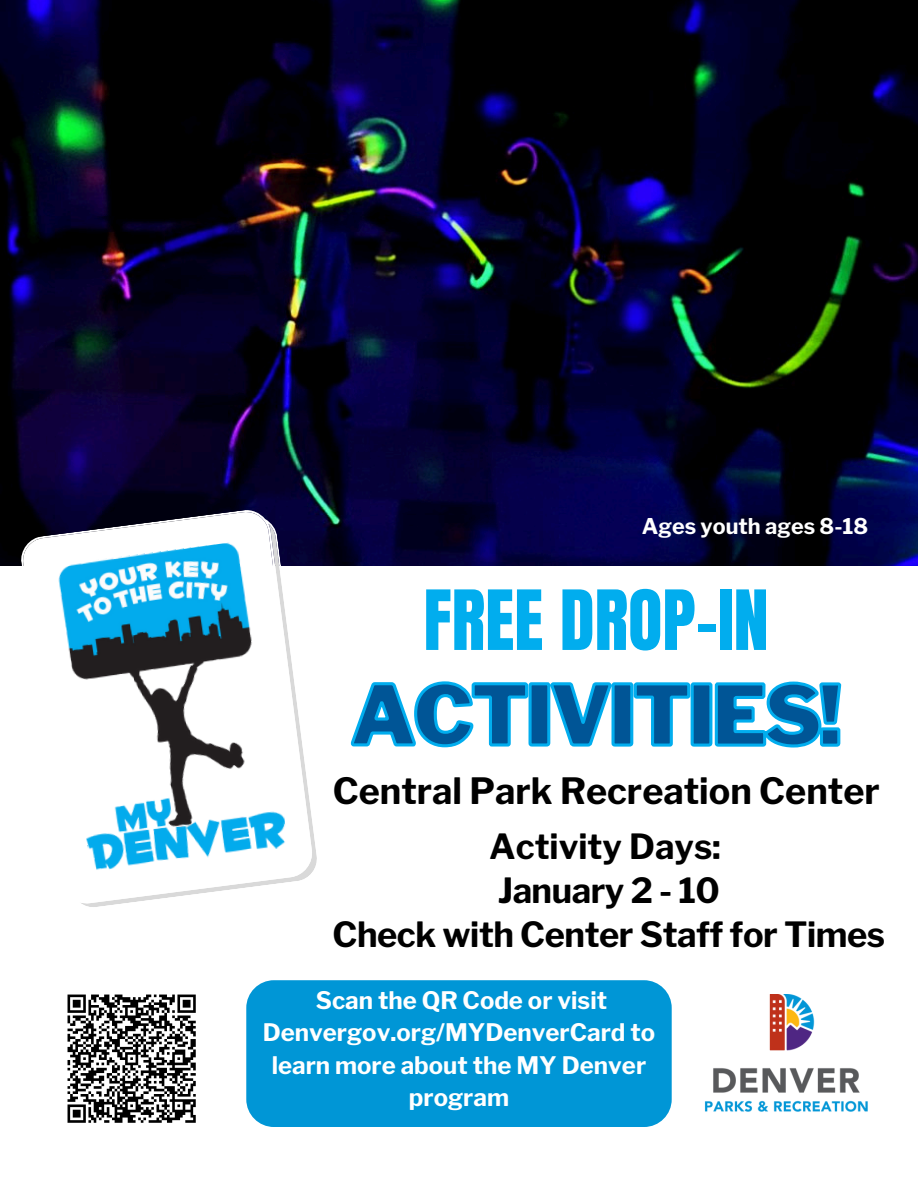
<style>
.page{position:relative;width:918px;height:1188px;background:#fff}
.page>*{position:absolute;margin:0;border:0;box-sizing:border-box;transform-origin:0 0}
.t1{font:900 82.5px "Libre Franklin";letter-spacing:-.04em;color:#005596}
.t2{font:70.5px "Anton";color:#01adee}
.t3{font:700 36px "Libre Franklin";color:#000}
.t4{font:700 34.5px/43.8px "Libre Franklin";letter-spacing:-.015em;color:#000;text-align:center}
.t5{font:700 24px/32.7px "Libre Franklin";color:#fff;text-align:center}
.t6{font:700 21.6px "Libre Franklin";color:#fff}
</style>
<div class="page">
<svg style="left:68px;top:995px;width:128px;height:128px"></svg>
<img style="left:704px;top:995px;width:164px;height:117px">
<img style="left:0;top:0;width:918px;height:566px">
<svg style="left:20px;top:509px;width:300px;height:398px"></svg>
<img style="left:51px;top:540px;width:237px;height:333px">
<div style="left:246px;top:980px;width:426px;height:147px;background:#0096d6;border-radius:28px"></div>
<svg style="left:350px;top:681px;width:492px;height:67px"></svg>
<h2 class="t6" style="left:642px;top:513px;width:228px">Ages youth ages 8-18</h2>
<p class="t2" style="left:424px;top:570px;width:347px">FREE DROP-IN</p>
<h1 class="t1" style="left:350px;top:665px;width:493px">ACTIVITIES!</h1>
<h1 class="t3" style="left:333px;top:770px;width:549px">Central Park Recreation Center</h1>
<h3 class="t4" style="left:333px;top:825px;width:554px">Activity Days:<br>January 2 - 10<br>Check with Center Staff for Times</h3>
<p class="t5" style="left:263px;top:984px;width:394px">Scan the QR Code or visit<br>Denvergov.org/MYDenverCard to learn more about the MY Denver program</p>
</div>
